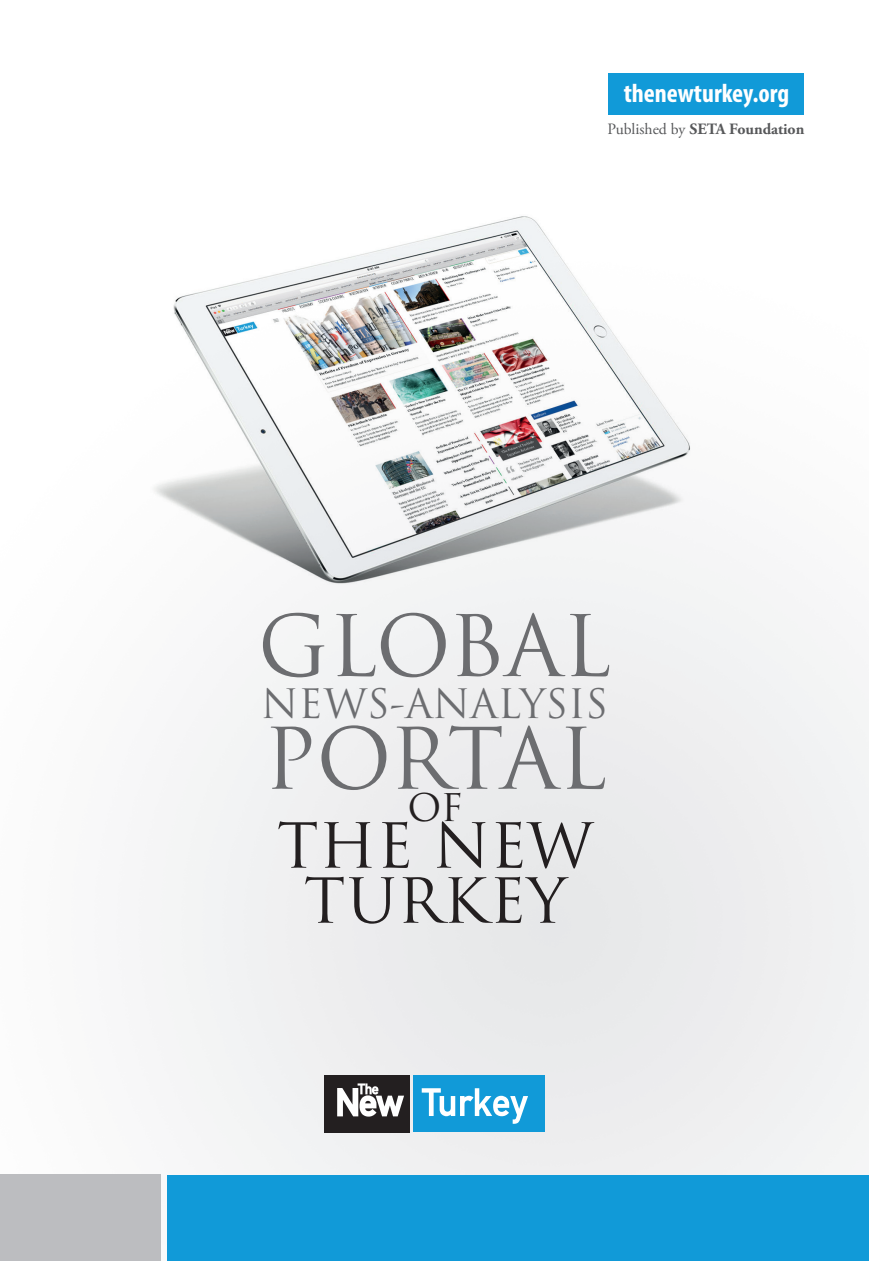
<style>
.page{position:relative;width:869px;height:1261px;background:#fff}
.page>*{position:absolute;margin:0;border:0;box-sizing:border-box;transform-origin:0 0}
.t1{font:82.42px "Trajan Pro";letter-spacing:-.015em;color:#6c6d70}
.t2{font:60.38px/54.9px "Trajan Pro 3";color:#231f20;text-align:center}
.t3{font:39.38px "Trajan Pro";color:#6c6d70}
.t4{font:37.1px "Trajan Pro 3";color:#231f20}
.t5{font:700 condensed 26.25px "Myriad Pro";color:#fff}
.t6{font:700 15.75px "Adobe Garamond Pro";color:#57585a}
.s1{font-weight:400}
</style>
<div class="page">
<img style="left:159px;top:73px;width:709px;height:1187px">
<div style="left:324px;top:1074px;width:85px;height:58px;background:#231f20"></div>
<div style="left:413px;top:1074px;width:131px;height:57px;background:#119ad8"></div>
<svg style="left:421px;top:1088px;width:107px;height:35px"></svg>
<svg style="left:337px;top:1083px;width:67px;height:33px"></svg>
<div style="left:0;top:1173px;width:160px;height:87px;background:#bcbdc0"></div>
<div style="left:167px;top:1174px;width:701px;height:86px;background:#119ad8"></div>
<img style="left:154px;top:213px;width:539px;height:373px">
<div style="left:608px;top:73px;width:195px;height:41px;background:#119ad8"></div>
<h3 class="t5" style="left:623px;top:77px;width:167px">thenewturkey.org</h3>
<p class="t6" style="left:607px;top:120px;width:198px"><span class="s1">Published by</span> SETA Foundation</p>
<h1 class="t1" style="left:257px;top:593px;width:355px">GLOBAL</h1>
<h3 class="t3" style="left:261px;top:678px;width:348px">NEWS-ANALYSIS</h3>
<h1 class="t1" style="left:263px;top:706px;width:345px">PORTAL</h1>
<h3 class="t4" style="left:407px;top:782px;width:57px">OF</h3>
<h2 class="t2" style="left:277px;top:820px;width:318px">THE NEW<br>TURKEY</h2>
</div>
